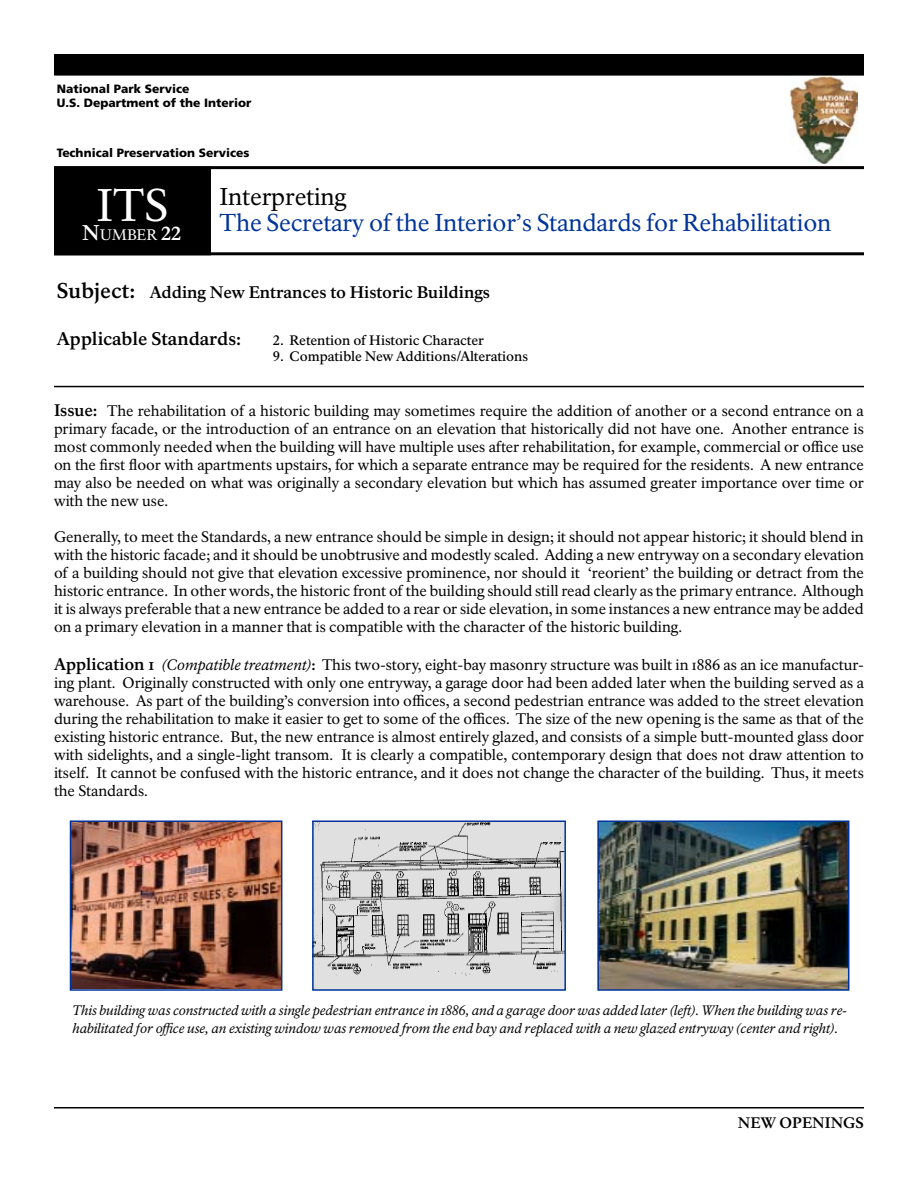
<style>
.page{position:relative;width:918px;height:1188px;background:#fff}
.page>*{position:absolute;margin:0;border:0;box-sizing:border-box;transform-origin:0 0}
.t1{font:45px "NPS Rawlinson";color:#fff}
.t2{font:24px "NPS Rawlinson";letter-spacing:-.01em;color:#039}
.t3{font:24px "NPS Rawlinson";letter-spacing:-.01em;color:#000}
.t4{font:700 18px "NPS Rawlinson";letter-spacing:-.005em;color:#000}
.t5{font:700 16.5px "NPS Rawlinson";letter-spacing:-.005em;color:#000}
.t6{font:15px/18px "NPS Rawlinson";letter-spacing:-.005em;color:#000;text-align:justify}
.t7{font:700 15px "NPS Rawlinson";color:#000}
.t8{font:15px "NPS Rawlinson";color:#fff}
.t9{font:italic 13.5px/18px "NPS Rawlinson";letter-spacing:-.01em;color:#000}
.t10{font:13.5px "NPS Rawlinson Two T";letter-spacing:-.005em;color:#000}
.t11{font:900 12px/14.4px "Frutiger";color:#000}
.s1{font-weight:700;font-size:21px}
.s2{font-family:"Garamond";font-weight:700;font-size:21px}
.s3{font-size:21px}
.s4{font-weight:700;font-size:16.5px}
.s5{font-style:italic}
.s6{font-weight:700}
</style>
<div class="page">
<div style="left:57px;top:57px;width:804px;height:16px;background:#000"></div>
<div style="left:54px;top:54px;width:810px;height:22px;border:6px solid #000"></div>
<img style="left:791px;top:77px;width:66px;height:86px">
<hr style="left:54px;top:166px;width:810px;height:3px;background:#000">
<hr style="left:54px;top:252px;width:810px;height:3px;background:#000">
<div style="left:55px;top:167px;width:155px;height:88px;background:#000"></div>
<div style="left:54px;top:167px;width:157px;height:88px;border:2px solid #000"></div>
<hr style="left:54px;top:1107px;width:810px;height:1px;background:#000">
<hr style="left:54px;top:386px;width:810px;height:1px;background:#000">
<img style="left:600px;top:823px;width:246px;height:165px">
<div style="left:597px;top:820px;width:252px;height:171px;border:2px solid #039"></div>
<img style="left:315px;top:823px;width:248px;height:165px">
<div style="left:312px;top:820px;width:254px;height:171px;border:2px solid #039"></div>
<img style="left:73px;top:823px;width:206px;height:165px">
<div style="left:70px;top:820px;width:212px;height:171px;border:2px solid #039"></div>
<p class="t11" style="left:57px;top:81px;width:196px">National Park Service<br>U.S. Department of the Interior</p>
<p class="t11" style="left:57px;top:146px;width:194px">Technical Preservation Services</p>
<h1 class="t1" style="left:97px;top:178px;width:73px">ITS</h1>
<p class="t8" style="left:82px;top:226px;width:100px"><span class="s1">N</span>UMBER <span class="s2">22</span></p>
<h2 class="t3" style="left:220px;top:182px;width:129px">Interpreting</h2>
<h2 class="t2" style="left:220px;top:208px;width:613px">The Secretary of the Interior’s Standards for Rehabilitation</h2>
<p class="t5" style="left:57px;top:282px;width:435px"><span class="s3">Subject:</span> Adding New Entrances to Historic Buildings</p>
<p class="t4" style="left:57px;top:327px;width:186px">Applicable Standards:</p>
<p class="t10" style="left:273px;top:332px;width:213px">2. Retention of Historic Character</p>
<p class="t10" style="left:273px;top:348px;width:257px">9. Compatible New Additions/Alterations</p>
<p class="t6" style="left:54px;top:402px;width:811px"><span class="s4">Issue:</span> The rehabilitation of a historic building may sometimes require the addition of another or a second entrance on a primary facade, or the introduction of an entrance on an elevation that historically did not have one. Another entrance is most commonly needed when the building will have multiple uses after rehabilitation, for example, commercial or office use on the first floor with apartments upstairs, for which a separate entrance may be required for the residents. A new entrance may also be needed on what was originally a secondary elevation but which has assumed greater importance over time or with the new use.</p>
<p class="t6" style="left:54px;top:528px;width:812px">Generally, to meet the Standards, a new entrance should be simple in design; it should not appear historic; it should blend in with the historic facade; and it should be unobtrusive and modestly scaled. Adding a new entryway on a secondary elevation of a building should not give that elevation excessive prominence, nor should it ‘reorient’ the building or detract from the historic entrance. In other words, the historic front of the building should still read clearly as the primary entrance. Although it is always preferable that a new entrance be added to a rear or side elevation, in some instances a new entrance may be added on a primary elevation in a manner that is compatible with the character of the historic building.</p>
<p class="t6" style="left:54px;top:656px;width:812px"><span class="s4">Application 1</span> <span class="s5">(Compatible treatment)</span><span class="s6">:</span> This two-story, eight-bay masonry structure was built in 1886 as an ice manufactur&shy;ing plant. Originally constructed with only one entryway, a garage door had been added later when the building served as a warehouse. As part of the building’s conversion into offices, a second pedestrian entrance was added to the street elevation during the rehabilitation to make it easier to get to some of the offices. The size of the new opening is the same as that of the existing historic entrance. But, the new entrance is almost entirely glazed, and consists of a simple butt-mounted glass door with sidelights, and a single-light transom. It is clearly a compatible, contemporary design that does not draw attention to itself. It cannot be confused with the historic entrance, and it does not change the character of the building. Thus, it meets the Standards.</p>
<p class="t9" style="left:73px;top:1002px;width:776px">This building was constructed with a single pedestrian entrance in 1886, and a garage door was added later (left). When the building was re&shy;habilitated for office use, an existing window was removed from the end bay and replaced with a new glazed entryway (center and right).</p>
<p class="t7" style="left:738px;top:1113px;width:128px">NEW OPENINGS</p>
</div>
